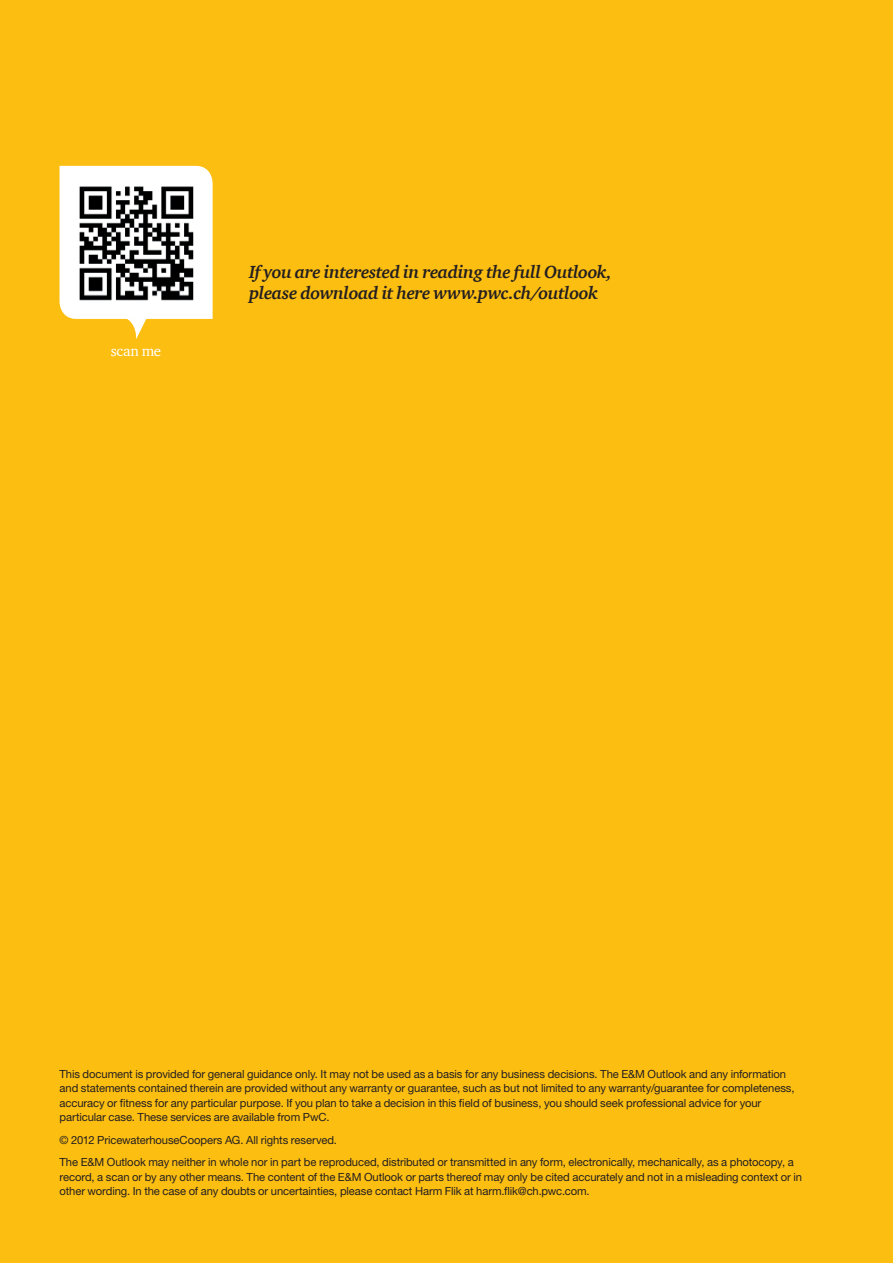
<style>
.page{position:relative;width:893px;height:1263px;background:#fdbe12}
.page>*{position:absolute;margin:0;border:0;box-sizing:border-box;transform-origin:0 0}
.t1{font:italic 700 18px/21px "ITC Charter Com";letter-spacing:-.025em;color:#231f20}
.t2{font:15px "ITC Charter Com";letter-spacing:-.015em;color:#fff}
.t3{font:11.25px/14.2px "Helvetica Neue LT Std";letter-spacing:-.01em;color:#231f20}
</style>
<div class="page">
<img style="left:60px;top:166px;width:153px;height:153px">
<svg style="left:125px;top:318px;width:22px;height:21px"></svg>
<h2 class="t2" style="left:111px;top:342px;width:52px">scan me</h2>
<h1 class="t1" style="left:249px;top:261px;width:364px">If you are interested in reading the full Outlook, please download it here www.pwc.ch/outlook</h1>
<p class="t3" style="left:60px;top:1067px;width:736px">This document is provided for general guidance only. It may not be used as a basis for any business decisions. The E&amp;M Outlook and any information and statements contained therein are provided without any warranty or guarantee, such as but not limited to any warranty/guarantee for completeness, accuracy or fitness for any particular purpose. If you plan to take a decision in this field of business, you should seek professional advice for your particular case. These services are available from PwC.</p>
<p class="t3" style="left:60px;top:1128px;width:736px;line-height:22.8px">© 2012 PricewaterhouseCoopers AG. All rights reserved.<br>The E&amp;M Outlook may neither in whole nor in part be reproduced, distributed or transmitted in any form, electronically, mechanically, as a photocopy, a</p>
<p class="t3" style="left:60px;top:1169px;width:744px">record, a scan or by any other means. The content of the E&amp;M Outlook or parts thereof may only be cited accurately and not in a misleading context or in other wording. In the case of any doubts or uncertainties, please contact Harm Flik at harm.flik@ch.pwc.com.</p>
</div>
